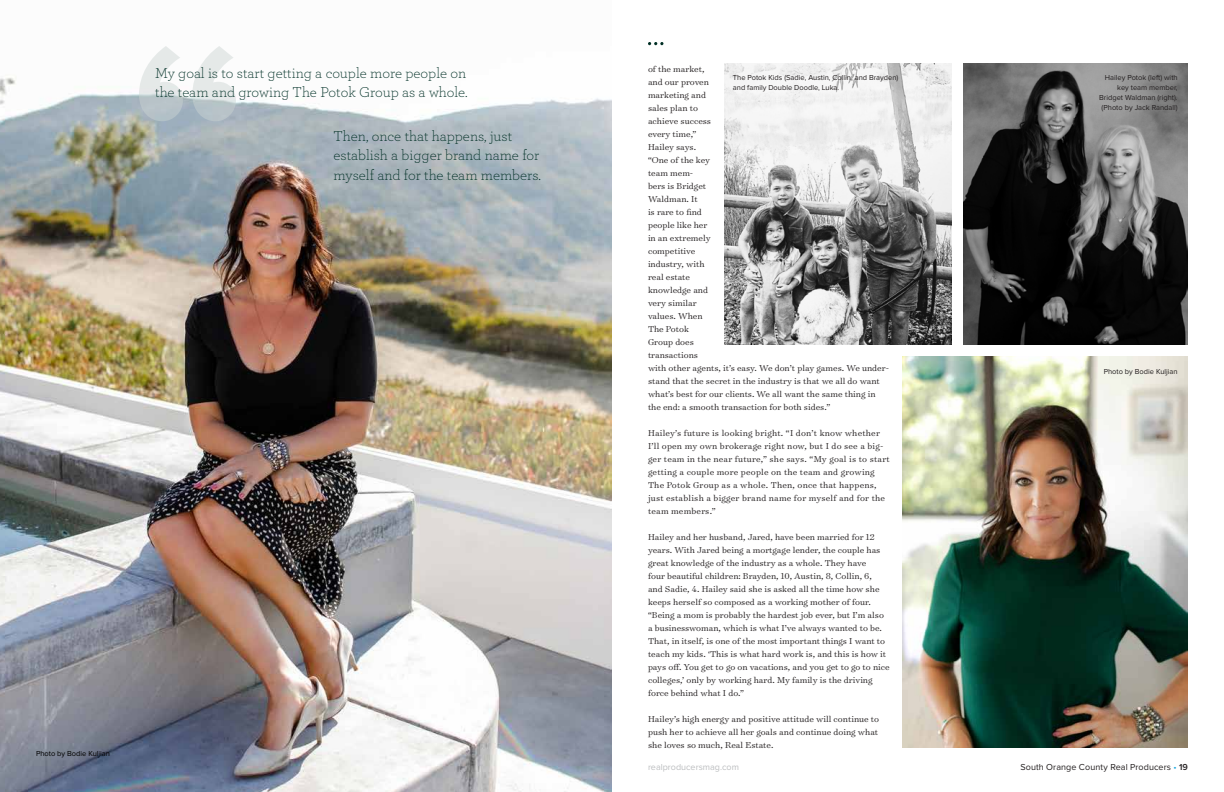
<style>
.page{position:relative;width:1224px;height:792px;background:#fff}
.page>*{position:absolute;margin:0;border:0;box-sizing:border-box;transform-origin:0 0}
.t1{font:300 15px/19.8px "Archer Pro";color:#002f25}
.t2{font:300 9.8px/13px "Surveyor Text";color:#231f20}
.t3{font:300 9.8px/13px "Surveyor Text";letter-spacing:.02em;color:#231f20}
.t4{font:9px "Proxima Nova";letter-spacing:.015em;color:#231f20}
.t5{font:9px "Proxima Nova";color:#bcbec0}
.t6{font:7.5px/10px "Proxima Nova";color:#231f20}
.t7{font:7.5px "Proxima Nova";color:#000}
.s1{color:#19a8e0}
.s2{font-weight:600}
</style>
<div class="page">
<img style="left:0;top:77px;width:612px;height:715px">
<svg style="left:139px;top:46px;width:97px;height:75px"></svg>
<img style="left:902px;top:357px;width:286px;height:391px">
<img style="left:725px;top:64px;width:226px;height:281px">
<img style="left:963px;top:64px;width:225px;height:281px">
<svg style="left:648px;top:42px;width:15px;height:3px"></svg>
<h1 class="t1" style="left:155px;top:62px;width:314px">My goal is to start getting a couple more people on the team and growing The Potok Group as a whole.</h1>
<h1 class="t1" style="left:334px;top:125px;width:209px">Then, once that happens, just establish a bigger brand name for myself and for the team members.</h1>
<p class="t7" style="left:36px;top:749px;width:75px">Photo by Bodie Kuljian</p>
<p class="t2" style="left:648px;top:62px;width:243px">of the market,<br>and our proven<br>marketing and<br>sales plan to<br>achieve success<br>every time,”<br>Hailey says.<br>“One of the key<br>team mem-<br>bers is Bridget<br>Waldman. It<br>is rare to find<br>people like her<br>in an extremely<br>competitive<br>industry, with<br>real estate<br>knowledge and<br>very similar<br>values. When<br>The Potok<br>Group does<br>transactions<br>with other agents, it’s easy. We don’t play games. We under&shy;stand that the secret in the industry is that we all do want what’s best for our clients. We all want the same thing in the end: a smooth transaction for both sides.”</p>
<p class="t3" style="left:648px;top:426px;width:243px">Hailey’s future is looking bright. “I don’t know whether I’ll open my own brokerage right now, but I do see a big&shy;ger team in the near future,” she says. “My goal is to start getting a couple more people on the team and growing The Potok Group as a whole. Then, once that happens, just establish a bigger brand name for myself and for the team members.”</p>
<p class="t2" style="left:648px;top:530px;width:243px">Hailey and her husband, Jared, have been married for 12 years. With Jared being a mortgage lender, the couple has great knowledge of the industry as a whole. They have<br>four beautiful children: Brayden, 10, Austin, 8, Collin, 6,<br>and Sadie, 4. Hailey said she is asked all the time how she keeps herself so composed as a working mother of four. “Being a mom is probably the hardest job ever, but I’m also a businesswoman, which is what I’ve always wanted to be.<br>That, in itself, is one of the most important things I want to teach my kids. ‘This is what hard work is, and this is how it pays off. You get to go on vacations, and you get to go to nice colleges,’ only by working hard. My family is the driving force behind what I do.”</p>
<p class="t2" style="left:648px;top:712px;width:233px;text-align:justify">Hailey’s high energy and positive attitude will continue to push her to achieve all her goals and continue doing what she loves so much, Real Estate.</p>
<p class="t6" style="left:733px;top:73px;width:167px">The Potok Kids (Sadie, Austin, Collin, and Brayden) and family Double Doodle, Luka.</p>
<p class="t6" style="left:1099px;top:73px;width:80px;text-align:right">Hailey Potok (left) with key team member,<br>Bridget Waldman (right). (Photo by Jack Randall)</p>
<p class="t6" style="left:1104px;top:367px;width:75px">Photo by Bodie Kuljian</p>
<p class="t5" style="left:648px;top:762px;width:92px">realproducersmag.com</p>
<p class="t4" style="left:1020px;top:762px;width:169px">South Orange County Real Producers <span class="s1">•</span> <span class="s2">19</span></p>
</div>
